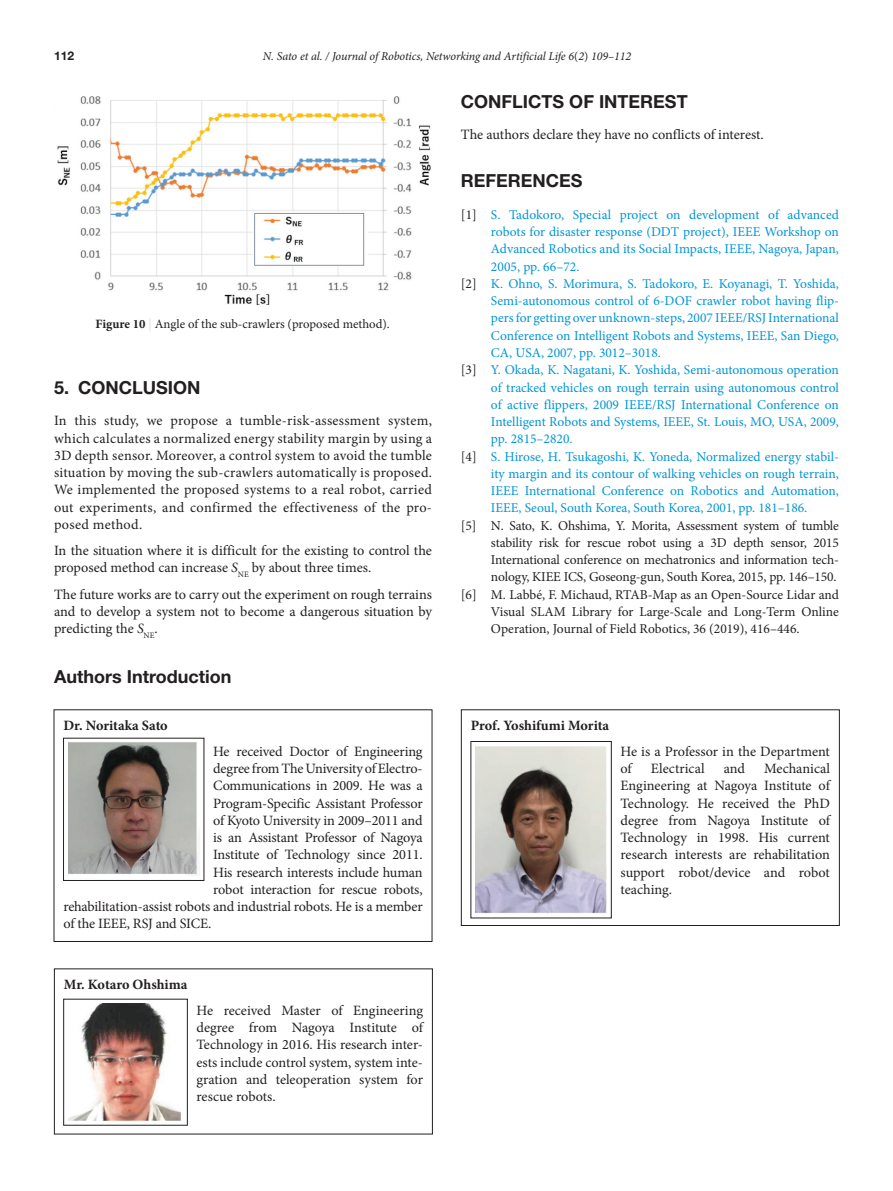
<style>
.page{position:relative;width:893px;height:1191px;background:#fff}
.page>*{position:absolute;margin:0;border:0;box-sizing:border-box;transform-origin:0 0}
.head-1{font:700 18px "Helvetica Neue LT Std";color:#231f20}
.head-2{font:700 18px "Helvetica Neue LT Std";color:#231f20}
.para-2{font:14.25px/17.2px "Minion Pro";letter-spacing:-.01em;color:#231f20;text-align:justify}
.para-1{font:14.25px/17.2px "Minion Pro";letter-spacing:.01em;color:#231f20;text-align:justify}
.para-2-2{font:700 14.25px "Minion Pro";color:#231f20}
.Ref_text{font:13.5px/17.2px "Minion Pro";color:#0095d5;text-align:justify}
.Ref_text-2{font:13.5px/17.2px "Minion Pro";letter-spacing:-.005em;color:#231f20;text-align:justify}
.figure-caption{font:12.75px "Minion Pro";color:#231f20}
.t1{font:italic 12px "Minion Pro";letter-spacing:-.01em;color:#231f20}
.t2{font:700 12px "Helvetica Neue LT Std";color:#231f20}
.s1{font-style:normal}
.s2{font-weight:700}
.s3{color:#dcdddf}
.s4{font-style:italic}
.s5{color:#231f20}
</style>
<div class="page">
<div style="left:54px;top:709px;width:378px;height:233px;border:1px solid #231f20"></div>
<img style="left:68px;top:743px;width:131px;height:132px">
<img style="left:57px;top:96px;width:374px;height:209px">
<div style="left:54px;top:968px;width:379px;height:166px;border:1px solid #231f20"></div>
<img style="left:68px;top:1003px;width:113px;height:117px">
<div style="left:63px;top:999px;width:125px;height:126px;border:1px solid #231f20"></div>
<div style="left:461px;top:709px;width:379px;height:217px;border:1px solid #231f20"></div>
<img style="left:476px;top:746px;width:131px;height:167px">
<p class="t2" style="left:54px;top:49px;width:22px">112</p>
<p class="t1" style="left:263px;top:48px;width:370px">N. Sato et al. / Journal of Robotics, Networking and Artificial Life 6<span class="s1">(</span>2<span class="s1">)</span> 109–112</p>
<p class="figure-caption" style="left:95px;top:315px;width:296px"><span class="s2">Figure 10</span> <span class="s3">|</span> Angle of the sub-crawlers (proposed method).</p>
<p class="head-1" style="left:54px;top:376px;width:148px">5. CONCLUSION</p>
<p class="para-1" style="left:54px;top:412px;width:380px">In this study, we propose a tumble-risk-assessment system, which calculates a normalized energy stability margin by using a 3D depth sensor. Moreover, a control system to avoid the tumble situation by moving the sub-crawlers automatically is proposed.<br>We implemented the proposed systems to a real robot, carried out experiments, and confirmed the effectiveness of the pro&shy;posed method.</p>
<p class="para-2" style="left:54px;top:542px;width:379px">In the situation where it is difficult for the existing to control the proposed method can increase <span class="s4">S</span><sub>NE</sub> by about three times.</p>
<p class="para-2" style="left:54px;top:585px;width:380px">The future works are to carry out the experiment on rough terrains and to develop a system not to become a dangerous situation by predicting the <span class="s4">S</span><sub>NE</sub>.</p>
<p class="head-2" style="left:54px;top:665px;width:179px">Authors Introduction</p>
<p class="para-2-2" style="left:63px;top:715px;width:106px">Dr. Noritaka Sato</p>
<p class="para-2" style="left:213px;top:742px;width:211px">He received Doctor of Engineering</p>
<p class="para-2" style="left:213px;top:760px;width:211px">degree from The University of Electro-</p>
<p class="para-2" style="left:213px;top:777px;width:211px">Communications in 2009. He was a</p>
<p class="para-2" style="left:213px;top:794px;width:211px">Program-Specific Assistant Professor</p>
<p class="para-2" style="left:213px;top:811px;width:211px">of Kyoto University in 2009–2011 and</p>
<p class="para-2" style="left:213px;top:829px;width:211px">is an Assistant Professor of Nagoya</p>
<p class="para-2" style="left:213px;top:846px;width:211px">Institute of Technology since 2011.</p>
<p class="para-2" style="left:213px;top:863px;width:211px">His research interests include human</p>
<p class="para-2" style="left:213px;top:880px;width:211px">robot interaction for rescue robots,</p>
<p class="para-2" style="left:63px;top:898px;width:361px">rehabilitation-assist robots and industrial robots. He is a member</p>
<p class="para-2" style="left:63px;top:915px;width:149px">of the IEEE, RSJ and SICE.</p>
<p class="para-2-2" style="left:64px;top:974px;width:125px">Mr. Kotaro Ohshima</p>
<p class="para-2" style="left:197px;top:1001px;width:228px">He received Master of Engineering degree from Nagoya Institute of Technology in 2016. His research inter&shy;ests include control system, system inte&shy;gration and teleoperation system for rescue robots.</p>
<p class="head-1" style="left:461px;top:90px;width:228px">CONFLICTS OF INTEREST</p>
<p class="para-1" style="left:461px;top:126px;width:304px">The authors declare they have no conflicts of interest.</p>
<p class="head-1" style="left:461px;top:170px;width:123px">REFERENCES</p>
<p class="Ref_text" style="left:491px;top:206px;width:350px;text-indent:-30px"><span class="s5">[1]</span> S. Tadokoro, Special project on development of advanced robots for disaster response (DDT project), IEEE Workshop on Advanced Robotics and its Social Impacts, IEEE, Nagoya, Japan, 2005, pp. 66–72.</p>
<p class="Ref_text" style="left:491px;top:275px;width:350px;text-indent:-30px"><span class="s5">[2]</span> K. Ohno, S. Morimura, S. Tadokoro, E. Koyanagi, T. Yoshida, Semi-autonomous control of 6-DOF crawler robot having flip&shy;pers for getting over unknown-steps, 2007 IEEE/RSJ International Conference on Intelligent Robots and Systems, IEEE, San Diego, CA, USA, 2007, pp. 3012–3018.</p>
<p class="Ref_text" style="left:491px;top:361px;width:350px;text-indent:-30px"><span class="s5">[3]</span> Y. Okada, K. Nagatani, K. Yoshida, Semi-autonomous operation of tracked vehicles on rough terrain using autonomous control of active flippers, 2009 IEEE/RSJ International Conference on Intelligent Robots and Systems, IEEE, St. Louis, MO, USA, 2009, pp. 2815–2820.</p>
<p class="Ref_text" style="left:491px;top:448px;width:350px;text-indent:-30px"><span class="s5">[4]</span> S. Hirose, H. Tsukagoshi, K. Yoneda, Normalized energy stabil&shy;ity margin and its contour of walking vehicles on rough terrain, IEEE International Conference on Robotics and Automation, IEEE, Seoul, South Korea, South Korea, 2001, pp. 181–186.</p>
<p class="Ref_text-2" style="left:491px;top:517px;width:349px;text-indent:-30px">[5] N. Sato, K. Ohshima, Y. Morita, Assessment system of tumble stability risk for rescue robot using a 3D depth sensor, 2015<br>International conference on mechatronics and information tech&shy;nology, KIEE ICS, Goseong-gun, South Korea, 2015, pp. 146–150.</p>
<p class="Ref_text-2" style="left:491px;top:586px;width:350px;text-indent:-30px">[6] M. Labbé, F. Michaud, RTAB-Map as an Open-Source Lidar and Visual SLAM Library for Large-Scale and Long-Term Online Operation, Journal of Field Robotics, 36 (2019), 416–446.</p>
<p class="para-2-2" style="left:471px;top:715px;width:140px">Prof. Yoshifumi Morita</p>
<p class="para-2" style="left:620px;top:742px;width:211px">He is a Professor in the Department of</p>
<p class="para-2" style="left:620px;top:760px;width:211px;text-indent:144px">Mechanical Engineering at Nagoya Institute of Technology. He received the PhD degree from Nagoya Institute of Technology in 1998. His current research interests are rehabilitation support robot/device and robot teaching.</p>
<p class="para-2" style="left:651px;top:760px;width:55px">Electrical</p>
<p class="para-2" style="left:724px;top:760px;width:23px">and</p>
</div>
